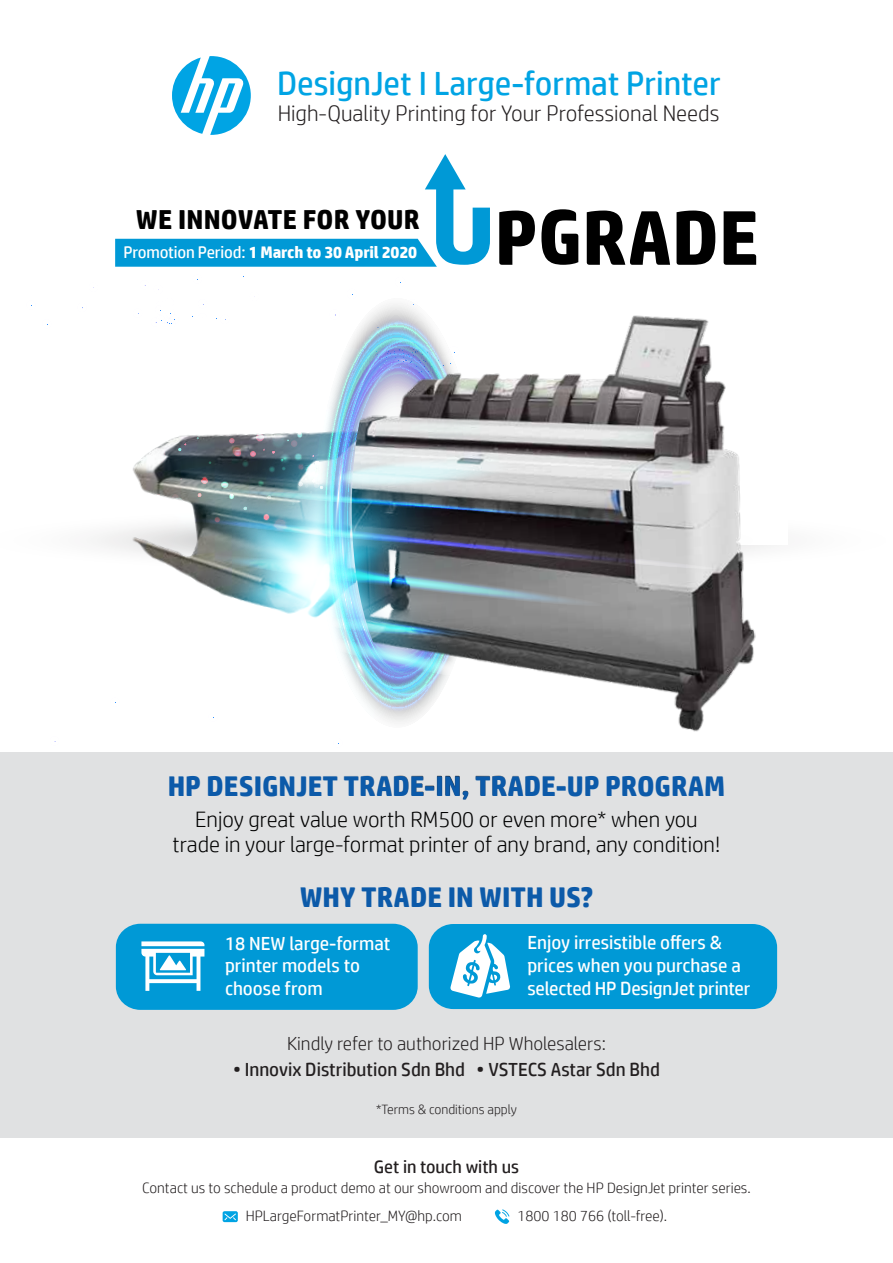
<style>
.page{position:relative;width:893px;height:1263px;background:#fff}
.page>*{position:absolute;margin:0;border:0;box-sizing:border-box;transform-origin:0 0}
.t1{font:33.6px "HP Simplified";color:#00a4e4}
.t2{font:700 28.5px "HP Simplified";color:#0c5aa9}
.t3{font:700 27.45px "HP Simplified";letter-spacing:.01em;color:#000}
.t4{font:300 22.5px "HP Simplified";color:#231f20}
.t5{font:300 22.35px/25.5px "HP Simplified";color:#000;text-align:center}
.t6{font:18.9px/22.8px "HP Simplified";letter-spacing:-.005em;color:#fff}
.t7{font:18.9px "HP Simplified";color:#231f20}
.t8{font:300 18.9px "HP Simplified";color:#231f20}
.t9{font:18px "HP Simplified";color:#231f20}
.t10{font:700 16.8px "HP Simplified";letter-spacing:-.01em;color:#fff}
.t11{font:300 15px "HP Simplified";color:#231f20}
.t12{font:300 13.5px "HP Simplified";color:#231f20}
.s1{font-weight:400}
</style>
<div class="page">
<div style="left:0;top:752px;width:893px;height:386px;background:#e0e1e2"></div>
<svg style="left:324px;top:776px;width:13px;height:19px"></svg>
<svg style="left:344px;top:775px;width:124px;height:24px"></svg>
<svg style="left:476px;top:775px;width:103px;height:21px"></svg>
<div style="left:429px;top:924px;width:348px;height:85px;background:#0099d6;border-radius:24px"></div>
<svg style="left:450px;top:934px;width:60px;height:64px"></svg>
<div style="left:116px;top:924px;width:302px;height:86px;background:#0099d6;border-radius:24px"></div>
<svg style="left:141px;top:941px;width:63px;height:50px"></svg>
<svg style="left:223px;top:1211px;width:15px;height:11px"></svg>
<svg style="left:495px;top:1209px;width:14px;height:15px"></svg>
<img style="left:110px;top:154px;width:661px;height:590px">
<svg style="left:172px;top:56px;width:79px;height:79px"></svg>
<h1 class="t1" style="left:277px;top:64px;width:445px">DesignJet I Large-format Printer</h1>
<h3 class="t4" style="left:278px;top:99px;width:443px">High-Quality Printing for Your Professional Needs</h3>
<h3 class="t3" style="left:136px;top:202px;width:285px">WE INNOVATE FOR YOUR</h3>
<p class="t10" style="left:123px;top:242px;width:295px"><span class="s1">Promotion Period:</span> 1 March to 30 April 2020</p>
<h2 class="t2" style="left:168px;top:767px;width:559px">HP DESIGNJET TRADE-IN, TRADE-UP PROGRAM</h2>
<h3 class="t5" style="left:173px;top:805px;width:549px">Enjoy great value worth RM500 or even more* when you trade in your large-format printer of any brand, any condition!</h3>
<h2 class="t2" style="left:300px;top:878px;width:295px">WHY TRADE IN WITH US?</h2>
<p class="t6" style="left:527px;top:931px;width:225px">Enjoy irresistible offers &amp; prices when you purchase a selected HP DesignJet printer</p>
<p class="t6" style="left:225px;top:931px;width:167px">18 NEW large-format printer models to choose from</p>
<p class="t8" style="left:287px;top:1031px;width:320px">Kindly refer to authorized HP Wholesalers:</p>
<p class="t7" style="left:233px;top:1058px;width:428px">• Innovix Distribution Sdn Bhd • VSTECS Astar Sdn Bhd</p>
<p class="t12" style="left:376px;top:1101px;width:142px">*Terms &amp; conditions apply</p>
<p class="t9" style="left:374px;top:1157px;width:147px">Get in touch with us</p>
<p class="t11" style="left:142px;top:1178px;width:610px">Contact us to schedule a product demo at our showroom and discover the HP DesignJet printer series.</p>
<p class="t11" style="left:246px;top:1206px;width:218px">HPLargeFormatPrinter_MY@hp.com</p>
<p class="t11" style="left:517px;top:1206px;width:151px">1800 180 766 (toll-free).</p>
</div>
